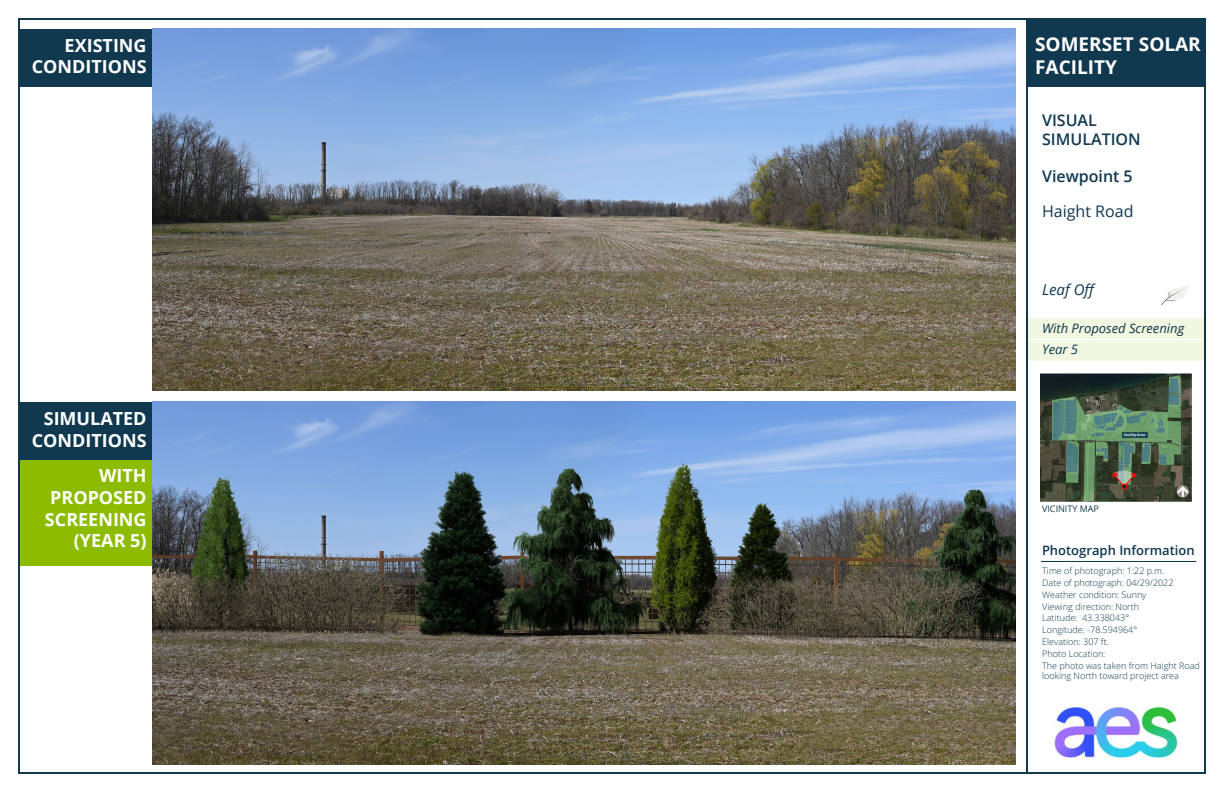
<style>
.page{position:relative;width:1224px;height:792px;background:#fff}
.page>*{position:absolute;margin:0;border:0;box-sizing:border-box;transform-origin:0 0}
.t1{font:700 19px/22.8px "Open Sans";color:#fff}
.t2{font:700 18px/21.6px "Open Sans";color:#fff;text-align:right}
.t3{font:600 16px/19.2px "Open Sans";color:#10384f}
.t4{font:16px "Open Sans";color:#10384f}
.t5{font:italic 15px "Open Sans";color:#10384f}
.t6{font:italic 13px "Open Sans";color:#10384f}
.t7{font:600 13px "Open Sans";color:#10384f}
.t8{font:300 9px/10.8px "Open Sans";color:#10384f}
.t9{font:9px "Open Sans";color:#10384f}
.t10{font:700 3.4px "Open Sans";color:#fff}
</style>
<div class="page">
<div style="left:1026px;top:18px;width:180px;height:68px;background:#10384f"></div>
<img style="left:1054px;top:707px;width:124px;height:51px">
<svg style="left:1161px;top:285px;width:28px;height:20px"></svg>
<hr style="left:1041px;top:561px;width:155px;height:1px;background:#10384f">
<img style="left:1041px;top:374px;width:151px;height:128px">
<div style="left:1178px;top:486px;width:12px;height:13px;background:#231f20;opacity:.5"></div>
<div style="left:1177px;top:486px;width:12px;height:11px;border:1px solid #968b86;border-radius:50%"></div>
<svg style="left:1177px;top:486px;width:11px;height:11px"></svg>
<div style="left:1122px;top:432px;width:25px;height:5px;background:#1e4753"></div>
<div style="left:18px;top:460px;width:134px;height:106px;background:#8dbb00"></div>
<div style="left:18px;top:29px;width:134px;height:57px;background:#10384f"></div>
<div style="left:18px;top:402px;width:134px;height:58px;background:#10384f"></div>
<svg style="left:1112px;top:470px;width:24px;height:19px"></svg>
<img style="left:152px;top:402px;width:864px;height:362px">
<img style="left:152px;top:29px;width:864px;height:362px">
<div style="left:1026px;top:318px;width:180px;height:21px;background:#f1f7e1"></div>
<div style="left:1026px;top:340px;width:180px;height:21px;background:#f1f7e1"></div>
<h2 class="t2" style="left:32px;top:34px;width:116px">EXISTING<br>CONDITIONS</h2>
<h2 class="t2" style="left:32px;top:407px;width:116px">SIMULATED<br>CONDITIONS</h2>
<p class="t2" style="left:99px;top:465px;width:49px">WITH</p>
<p class="t2" style="left:50px;top:486px;width:98px">PROPOSED</p>
<p class="t2" style="left:45px;top:508px;width:103px">SCREENING</p>
<p class="t2" style="left:74px;top:529px;width:74px">(YEAR 5)</p>
<h1 class="t1" style="left:1035px;top:32px;width:167px">SOMERSET SOLAR<br>FACILITY</h1>
<h3 class="t3" style="left:1042px;top:110px;width:100px">VISUAL<br>SIMULATION</h3>
<p class="t3" style="left:1042px;top:167px;width:92px">Viewpoint 5</p>
<p class="t4" style="left:1042px;top:200px;width:93px">Haight Road</p>
<h3 class="t5" style="left:1042px;top:280px;width:57px">Leaf Off</h3>
<p class="t6" style="left:1042px;top:319px;width:144px">With Proposed Screening</p>
<p class="t6" style="left:1042px;top:341px;width:37px">Year 5</p>
<p class="t10" style="left:1124px;top:432px;width:23px">Facility Area</p>
<p class="t9" style="left:1042px;top:502px;width:58px">VICINITY MAP</p>
<h3 class="t7" style="left:1042px;top:541px;width:154px">Photograph Information</h3>
<p class="t8" style="left:1042px;top:565px;width:124px">Time of photograph: 1:22 p.m.</p>
<p class="t8" style="left:1042px;top:577px;width:133px">Date of photograph: 04/29/2022</p>
<p class="t8" style="left:1042px;top:589px;width:106px">Weather condition: Sunny</p>
<p class="t8" style="left:1042px;top:601px;width:98px">Viewing direction: North</p>
<p class="t8" style="left:1042px;top:613px;width:88px">Latitude: 43.338043°</p>
<p class="t8" style="left:1042px;top:624px;width:97px">Longitude: -78.594964°</p>
<p class="t8" style="left:1042px;top:636px;width:68px">Elevation: 307 ft.</p>
<p class="t8" style="left:1042px;top:648px;width:65px">Photo Location:</p>
<p class="t8" style="left:1042px;top:660px;width:159px">The photo was taken from Haight Road looking North toward project area</p>
</div>
